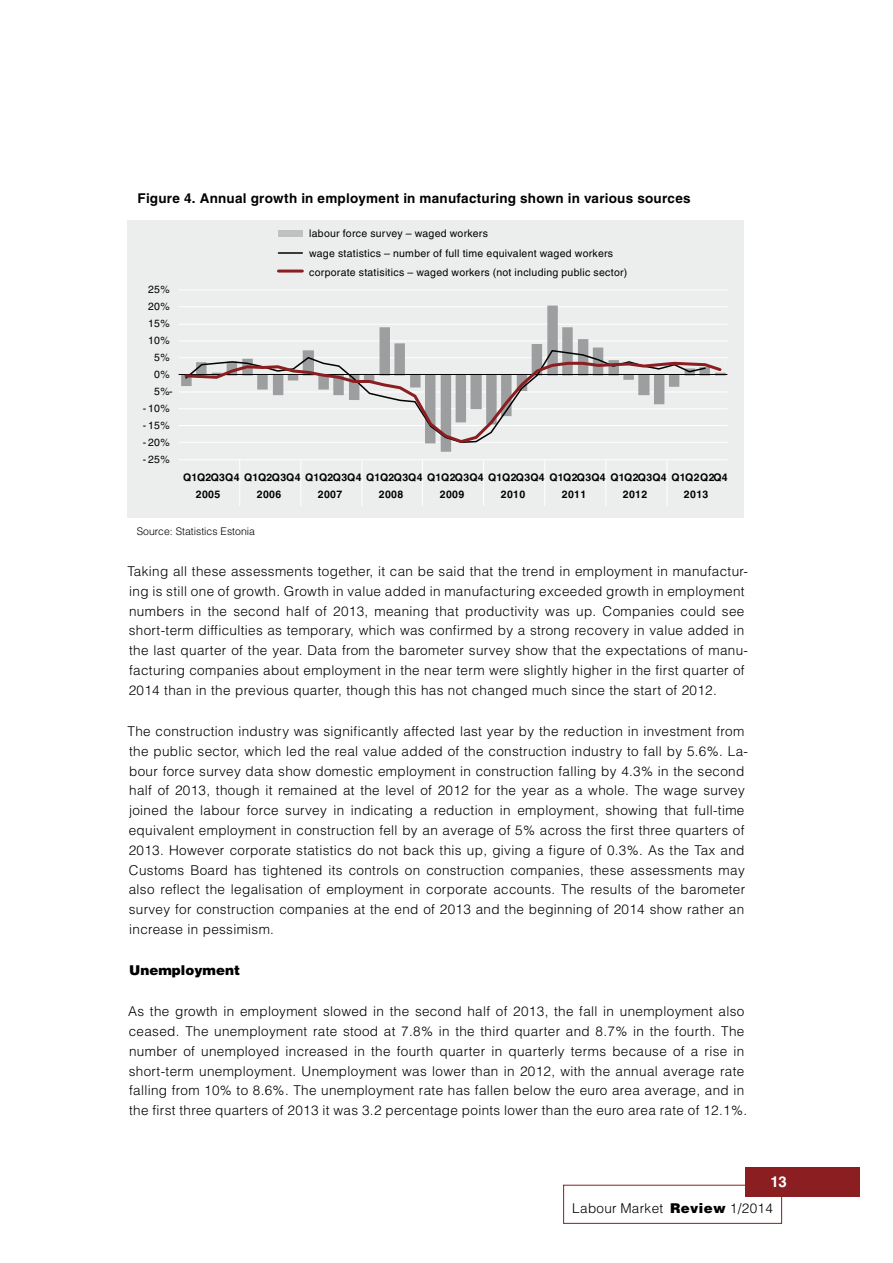
<style>
.page{position:relative;width:893px;height:1263px;background:#fff}
.page>*{position:absolute;margin:0;border:0;box-sizing:border-box;transform-origin:0 0}
.t1{font:700 15px "Helvetica LT Std";color:#fff}
.t2{font:300 13.5px/19.8px "Helvetica LT Std";letter-spacing:.025em;color:#000}
.t3{font:700 13.5px "Helvetica LT Std";letter-spacing:.02em;color:#000}
.t4{font:900 13.5px "Helvetica LT Std";color:#000}
.t5{font:10.5px/19.6px "Helvetica LT Std";letter-spacing:.025em;color:#000}
.t6{font:700 10.5px/16.5px "Helvetica LT Std";letter-spacing:.03em;color:#000}
.t7{font:300 10.5px "Helvetica LT Std";color:#000}
.s1{font-weight:900}
</style>
<div class="page">
<div style="left:745px;top:1167px;width:114px;height:30px;background:#8a1e20"></div>
<div style="left:128px;top:220px;width:616px;height:298px;background:#eceded"></div>
<hr style="left:179px;top:290px;width:548px;height:1px;background:#fff">
<hr style="left:179px;top:306px;width:548px;height:1px;background:#fff">
<hr style="left:179px;top:324px;width:548px;height:1px;background:#fff">
<hr style="left:179px;top:341px;width:548px;height:1px;background:#fff">
<hr style="left:179px;top:357px;width:548px;height:1px;background:#fff">
<hr style="left:179px;top:392px;width:548px;height:1px;background:#fff">
<hr style="left:179px;top:408px;width:548px;height:1px;background:#fff">
<hr style="left:179px;top:425px;width:548px;height:1px;background:#fff">
<hr style="left:179px;top:442px;width:548px;height:1px;background:#fff">
<hr style="left:179px;top:459px;width:548px;height:1px;background:#fff">
<svg style="left:180px;top:305px;width:546px;height:147px"></svg>
<hr style="left:179px;top:374px;width:548px;height:1px;background:#000">
<hr style="left:239px;top:460px;width:1px;height:46px;background:#fff">
<hr style="left:300px;top:460px;width:1px;height:46px;background:#fff">
<hr style="left:362px;top:460px;width:1px;height:46px;background:#fff">
<hr style="left:422px;top:460px;width:1px;height:46px;background:#fff">
<hr style="left:483px;top:460px;width:1px;height:46px;background:#fff">
<hr style="left:544px;top:460px;width:1px;height:46px;background:#fff">
<hr style="left:605px;top:460px;width:1px;height:46px;background:#fff">
<hr style="left:667px;top:460px;width:1px;height:46px;background:#fff">
<svg style="left:184px;top:349px;width:523px;height:11px"></svg>
<svg style="left:183px;top:360px;width:541px;height:85px"></svg>
<div style="left:278px;top:230px;width:25px;height:7px;background:#c1c1c1"></div>
<hr style="left:278px;top:252px;width:24px;height:2px;background:#000">
<hr style="left:278px;top:270px;width:24px;height:3px;background:#8a1e20">
<p class="t3" style="left:138px;top:189px;width:555px">Figure 4. Annual growth in employment in manufacturing shown in various sources</p>
<p class="t5" style="left:148px;top:280px;width:23px">25%</p>
<p class="t5" style="left:148px;top:297px;width:23px">20%</p>
<p class="t5" style="left:148px;top:314px;width:23px">15%</p>
<p class="t5" style="left:148px;top:331px;width:23px">10%</p>
<p class="t5" style="left:154px;top:348px;width:17px">5%</p>
<p class="t5" style="left:154px;top:365px;width:17px">0%</p>
<p class="t5" style="left:154px;top:382px;width:20px">5%-</p>
<p class="t5" style="left:143px;top:398px;width:28px">- 10%</p>
<p class="t5" style="left:143px;top:415px;width:28px">- 15%</p>
<p class="t5" style="left:143px;top:432px;width:28px">- 20%</p>
<p class="t5" style="left:143px;top:449px;width:28px">- 25%</p>
<p class="t5" style="left:309px;top:223px;width:320px">labour force survey – waged workers<br>wage statistics – number of full time equivalent waged workers corporate statisitics – waged workers (not including public sector)</p>
<p class="t6" style="left:196px;top:469px;width:533px;text-indent:-13px">Q1 Q2 Q3 Q4 Q1 Q2 Q3 Q4 Q1 Q2 Q3 Q4 Q1 Q2 Q3 Q4 Q1 Q2 Q3 Q4 Q1 Q2 Q3 Q4 Q1 Q2 Q3 Q4 Q1 Q2 Q3 Q4 Q1 Q2 Q2Q4<br>2005</p>
<p class="t6" style="left:257px;top:485px;width:26px">2006</p>
<p class="t6" style="left:318px;top:485px;width:26px">2007</p>
<p class="t6" style="left:379px;top:485px;width:26px">2008</p>
<p class="t6" style="left:440px;top:485px;width:26px">2009</p>
<p class="t6" style="left:501px;top:485px;width:26px">2010</p>
<p class="t6" style="left:562px;top:485px;width:26px">2011</p>
<p class="t6" style="left:623px;top:485px;width:26px">2012</p>
<p class="t6" style="left:684px;top:485px;width:26px">2013</p>
<p class="t7" style="left:137px;top:525px;width:120px">Source: Statistics Estonia</p>
<p class="t2" style="left:128px;top:561px;width:622px">Taking all these assessments together, it can be said that the trend in employment in manufactur&shy;ing is still one of growth. Growth in value added in manufacturing exceeded growth in employment numbers in the second half of 2013, meaning that productivity was up. Companies could see short-term difficulties as temporary, which was confirmed by a strong recovery in value added in the last quarter of the year. Data from the barometer survey show that the expectations of manu&shy;facturing companies about employment in the near term were slightly higher in the first quarter of 2014 than in the previous quarter, though this has not changed much since the start of 2012.</p>
<p class="t2" style="left:128px;top:721px;width:622px">The construction industry was significantly affected last year by the reduction in investment from the public sector, which led the real value added of the construction industry to fall by 5.6%. La&shy;bour force survey data show domestic employment in construction falling by 4.3% in the second half of 2013, though it remained at the level of 2012 for the year as a whole. The wage survey joined the labour force survey in indicating a reduction in employment, showing that full-time equivalent employment in construction fell by an average of 5% across the first three quarters of 2013. However corporate statistics do not back this up, giving a figure of 0.3%. As the Tax and Customs Board has tightened its controls on construction companies, these assessments may also reflect the legalisation of employment in corporate accounts. The results of the barometer survey for construction companies at the end of 2013 and the beginning of 2014 show rather an increase in pessimism.</p>
<p class="t4" style="left:129px;top:961px;width:113px">Unemployment</p>
<p class="t2" style="left:128px;top:1001px;width:620px">As the growth in employment slowed in the second half of 2013, the fall in unemployment also ceased. The unemployment rate stood at 7.8% in the third quarter and 8.7% in the fourth. The number of unemployed increased in the fourth quarter in quarterly terms because of a rise in short-term unemployment. Unemployment was lower than in 2012, with the annual average rate falling from 10% to 8.6%. The unemployment rate has fallen below the euro area average, and in the first three quarters of 2013 it was 3.2 percentage points lower than the euro area rate of 12.1%.</p>
<p class="t1" style="left:770px;top:1173px;width:18px">13</p>
<p class="t2" style="left:572px;top:1198px;width:202px">Labour Market <span class="s1">Review</span> 1/2014</p>
</div>
